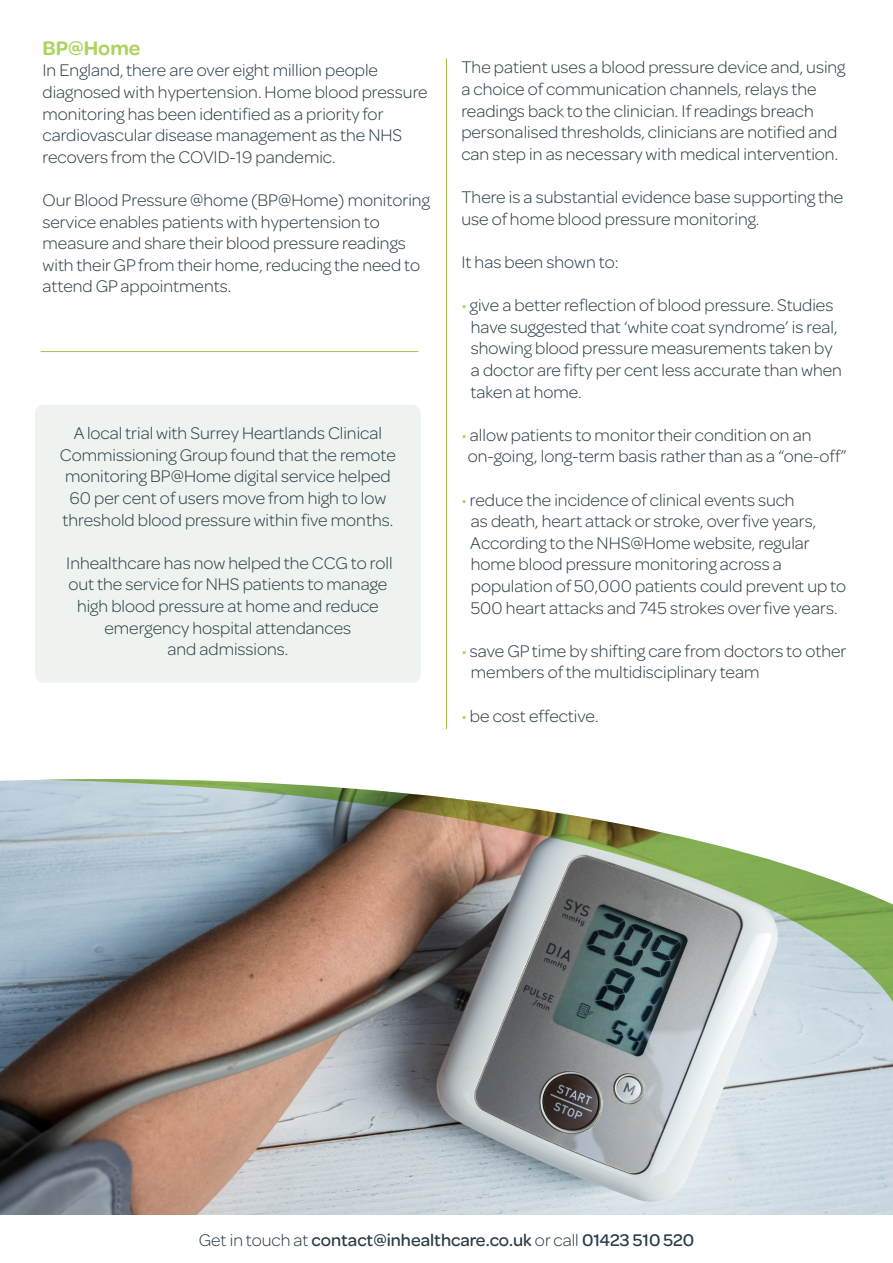
<style>
.page{position:relative;width:893px;height:1263px;background:#fff}
.page>*{position:absolute;margin:0;border:0;box-sizing:border-box;transform-origin:0 0}
.t1{font:600 21px "Omnes";color:#add461}
.t2{font:300 18px/21.6px "Omnes";color:#2a3d45}
.t3{font:500 18px "Omnes";color:#293c44}
.s1{color:#add461}
.s2{font-weight:300}
</style>
<div class="page">
<img style="left:0;top:779px;width:40px;height:436px">
<img style="left:40px;top:779px;width:853px;height:436px">
<hr style="left:446px;top:59px;width:1px;height:670px;background:#a4bd4d">
<div style="left:35px;top:405px;width:386px;height:278px;background:#eef3f0;border-radius:9px"></div>
<hr style="left:41px;top:351px;width:377px;height:1px;background:#a4bd4d">
<p class="t1" style="left:43px;top:33px;width:99px">BP@Home</p>
<p class="t2" style="left:43px;top:59px;width:387px">In England, there are over eight million people diagnosed with hypertension. Home blood pressure monitoring has been identified as a priority for cardiovascular disease management as the NHS recovers from the COVID-19 pandemic.</p>
<p class="t2" style="left:43px;top:188px;width:389px">Our Blood Pressure @home (BP@Home) monitoring service enables patients with hypertension to measure and share their blood pressure readings with their GP from their home, reducing the need to attend GP appointments.</p>
<p class="t2" style="left:60px;top:421px;width:337px;text-align:center">A local trial with Surrey Heartlands Clinical Commissioning Group found that the remote monitoring BP@Home digital service helped 60 per cent of users move from high to low threshold blood pressure within five months.</p>
<p class="t2" style="left:66px;top:551px;width:328px;text-align:center">Inhealthcare has now helped the CCG to roll out the service for NHS patients to manage high blood pressure at home and reduce emergency hospital attendances<br>and admissions.</p>
<p class="t2" style="left:461px;top:56px;width:386px">The patient uses a blood pressure device and, using a choice of communication channels, relays the readings back to the clinician. If readings breach personalised thresholds, clinicians are notified and can step in as necessary with medical intervention.</p>
<p class="t2" style="left:461px;top:185px;width:383px">There is a substantial evidence base supporting the use of home blood pressure monitoring.</p>
<p class="t2" style="left:461px;top:250px;width:159px">It has been shown to:</p>
<p class="t2" style="left:471px;top:293px;width:373px;text-indent:-9px"><span class="s1">•</span> give a better reflection of blood pressure. Studies have suggested that ‘white coat syndrome’ is real, showing blood pressure measurements taken by a doctor are fifty per cent less accurate than when taken at home.</p>
<p class="t2" style="left:468px;top:423px;width:381px;text-indent:-6px"><span class="s1">•</span> allow patients to monitor their condition on an on-going, long-term basis rather than as a “one-off”</p>
<p class="t2" style="left:470px;top:488px;width:377px;text-indent:-9px"><span class="s1">•</span> reduce the incidence of clinical events such<br>as death, heart attack or stroke, over five years, According to the NHS@Home website, regular home blood pressure monitoring across a population of 50,000 patients could prevent up to 500 heart attacks and 745 strokes over five years.</p>
<p class="t2" style="left:471px;top:639px;width:377px;text-indent:-10px"><span class="s1">•</span> save GP time by shifting care from doctors to other members of the multidisciplinary team</p>
<p class="t2" style="left:461px;top:704px;width:139px"><span class="s1">•</span> be cost effective.</p>
<p class="t3" style="left:199px;top:1228px;width:497px"><span class="s2">Get in touch at</span> contact@inhealthcare.co.uk <span class="s2">or call</span> 01423 510 520</p>
</div>
